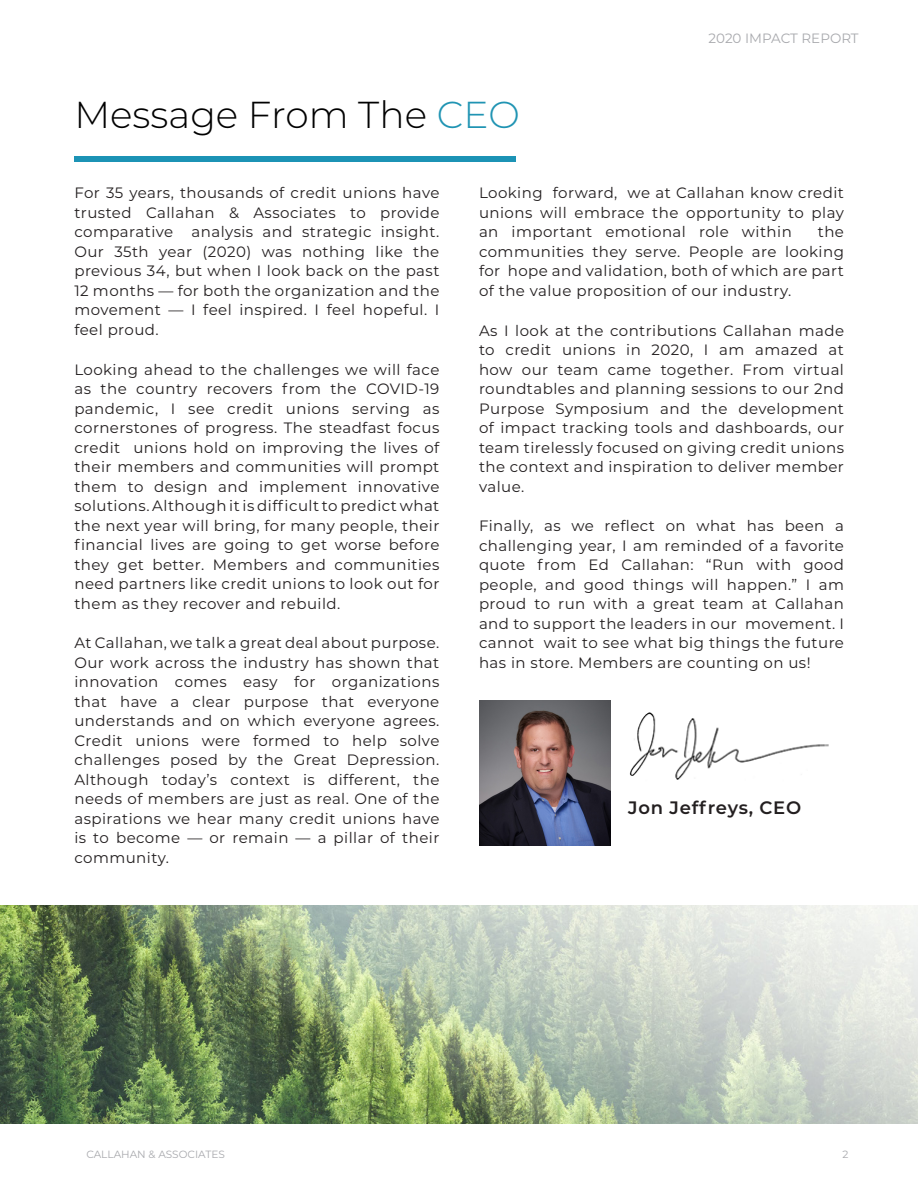
<style>
.page{position:relative;width:918px;height:1188px;background:#fff}
.page>*{position:absolute;margin:0;border:0;box-sizing:border-box;transform-origin:0 0}
.t1{font:300 37.5px "Montserrat";color:#000}
.t2{font:600 18px "Montserrat";letter-spacing:.04em;color:#231f20}
.t3{font:15px/19.5px "Montserrat";letter-spacing:.03em;color:#231f20;text-align:justify}
.t4{font:13.5px "Montserrat";color:#a8a9ad}
.t5{font:10.5px "Montserrat";color:#a8a9ad}
.s1{color:#2094b3}
</style>
<div class="page">
<img style="left:629px;top:712px;width:199px;height:68px">
<img style="left:479px;top:701px;width:132px;height:145px">
<div style="left:74px;top:156px;width:441px;height:5px;background:#1c93b5"></div>
<img style="left:0;top:905px;width:918px;height:218px">
<p class="t1" style="left:74px;top:89px;width:447px">Message From The <span class="s1">CEO</span></p>
<p class="t4" style="left:708px;top:29px;width:152px">2020 IMPACT REPORT</p>
<p class="t3" style="left:74px;top:183px;width:367px">For 35 years, thousands of credit unions have trusted Callahan &amp; Associates to provide comparative analysis and strategic insight.<br>Our 35th year (2020) was nothing like the previous 34, but when I look back on the past 12 months — for both the organization and the movement — I feel inspired. I feel hopeful. I feel proud.</p>
<p class="t3" style="left:74px;top:359px;width:367px">Looking ahead to the challenges we will face as the country recovers from the COVID-19 pandemic, I see credit unions serving as cornerstones of progress. The steadfast focus credit unions hold on improving the lives of their members and communities will prompt them to design and implement innovative solutions. Although it is difficult to predict what the next year will bring, for many people, their financial lives are going to get worse before they get better. Members and communities need partners like credit unions to look out for them as they recover and rebuild.</p>
<p class="t3" style="left:74px;top:633px;width:367px">At Callahan, we talk a great deal about purpose.<br>Our work across the industry has shown that innovation comes easy for organizations that have a clear purpose that everyone understands and on which everyone agrees.<br>Credit unions were formed to help solve challenges posed by the Great Depression.<br>Although today’s context is different, the needs of members are just as real. One of the aspirations we hear many credit unions have is to become — or remain — a pillar of their community.</p>
<p class="t3" style="left:479px;top:183px;width:367px">Looking forward, we at Callahan know credit unions will embrace the opportunity to play an important emotional role within</p>
<p class="t3" style="left:479px;top:222px;width:367px;text-indent:339px">the communities they serve. People are looking for hope and validation, both of which are part of the value proposition of our industry.</p>
<p class="t3" style="left:479px;top:320px;width:367px">As I look at the contributions Callahan made to credit unions in 2020, I am amazed at how our team came together. From virtual roundtables and planning sessions to our 2nd Purpose Symposium and the development of impact tracking tools and dashboards, our team tirelessly focused on giving credit unions the context and inspiration to deliver member value.</p>
<p class="t3" style="left:479px;top:516px;width:367px">Finally, as we reflect on what has been a challenging year, I am reminded of a favorite quote from Ed Callahan: “Run with good people, and good things will happen.” I am proud to run with a great team at Callahan and to support the leaders in our movement. I cannot wait to see what big things the future has in store. Members are counting on us!</p>
<p class="t2" style="left:628px;top:794px;width:174px">Jon Jeffreys, CEO</p>
<p class="t5" style="left:86px;top:1147px;width:140px">CALLAHAN &amp; ASSOCIATES</p>
<p class="t5" style="left:842px;top:1147px;width:7px">2</p>
</div>
